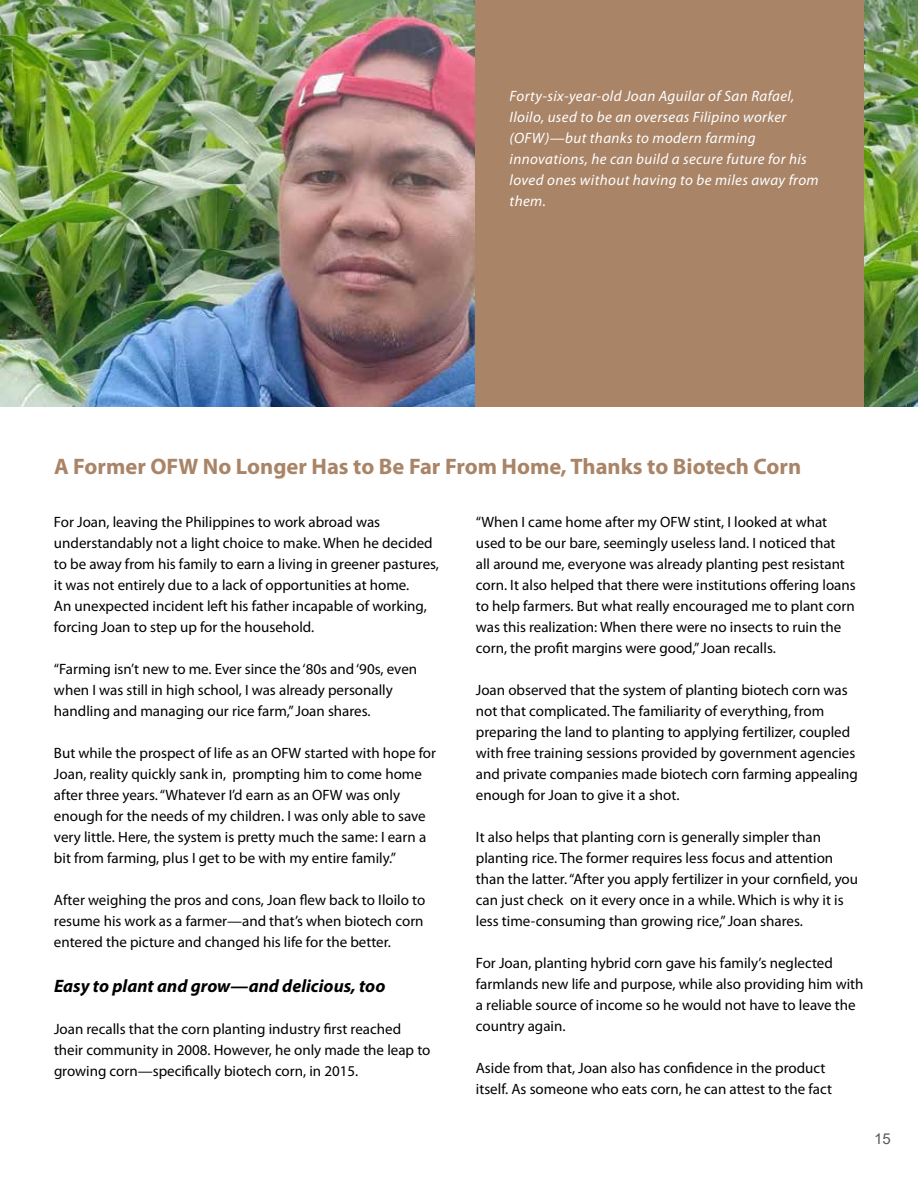
<style>
.page{position:relative;width:918px;height:1188px;background:#fff}
.page>*{position:absolute;margin:0;border:0;box-sizing:border-box;transform-origin:0 0}
.t1{font:700 22.5px "Myriad Pro";color:#a98467}
.t2{font:italic 700 18px "Myriad Pro";color:#000}
.t3{font:15px/21px "Myriad Pro";color:#000}
.t4{font:italic 15px/21px "Myriad Pro";letter-spacing:.025em;color:#fff}
.t5{font:15px "Arial";color:#58595b}
</style>
<div class="page">
<img style="left:0;top:0;width:476px;height:407px">
<img style="left:864px;top:0;width:54px;height:407px">
<div style="left:476px;top:0;width:388px;height:407px;background:#a98467"></div>
<p class="t4" style="left:510px;top:85px;width:311px">Forty-six-year-old Joan Aguilar of San Rafael, Iloilo, used to be an overseas Filipino worker (OFW)—but thanks to modern farming innovations, he can build a secure future for his loved ones without having to be miles away from them.</p>
<h1 class="t1" style="left:54px;top:451px;width:749px">A Former OFW No Longer Has to Be Far From Home, Thanks to Biotech Corn</h1>
<p class="t3" style="left:54px;top:512px;width:387px">For Joan, leaving the Philippines to work abroad was understandably not a light choice to make. When he decided to be away from his family to earn a living in greener pastures, it was not entirely due to a lack of opportunities at home.<br>An unexpected incident left his father incapable of working, forcing Joan to step up for the household.</p>
<p class="t3" style="left:54px;top:659px;width:365px">“Farming isn’t new to me. Ever since the ‘80s and ‘90s, even when I was still in high school, I was already personally handling and managing our rice farm,” Joan shares.</p>
<p class="t3" style="left:54px;top:743px;width:384px">But while the prospect of life as an OFW started with hope for Joan, reality quickly sank in, prompting him to come home after three years. “Whatever I’d earn as an OFW was only enough for the needs of my children. I was only able to save very little. Here, the system is pretty much the same: I earn a bit from farming, plus I get to be with my entire family.”</p>
<p class="t3" style="left:54px;top:890px;width:373px;text-align:justify">After weighing the pros and cons, Joan flew back to Iloilo to resume his work as a farmer—and that’s when biotech corn entered the picture and changed his life for the better.</p>
<p class="t2" style="left:54px;top:975px;width:333px">Easy to plant and grow—and delicious, too</p>
<p class="t3" style="left:54px;top:1019px;width:378px">Joan recalls that the corn planting industry first reached their community in 2008. However, he only made the leap to growing corn—specifically biotech corn, in 2015.</p>
<p class="t3" style="left:476px;top:512px;width:381px">“When I came home after my OFW stint, I looked at what used to be our bare, seemingly useless land. I noticed that<br>all around me, everyone was already planting pest resistant corn. It also helped that there were institutions offering loans to help farmers. But what really encouraged me to plant corn was this realization: When there were no insects to ruin the corn, the profit margins were good,” Joan recalls.</p>
<p class="t3" style="left:476px;top:680px;width:384px">Joan observed that the system of planting biotech corn was not that complicated. The familiarity of everything, from preparing the land to planting to applying fertilizer, coupled with free training sessions provided by government agencies and private companies made biotech corn farming appealing enough for Joan to give it a shot.</p>
<p class="t3" style="left:476px;top:827px;width:384px">It also helps that planting corn is generally simpler than planting rice. The former requires less focus and attention than the latter. “After you apply fertilizer in your cornfield, you can just check on it every once in a while. Which is why it is less time-consuming than growing rice,” Joan shares.</p>
<p class="t3" style="left:476px;top:953px;width:389px">For Joan, planting hybrid corn gave his family’s neglected farmlands new life and purpose, while also providing him with a reliable source of income so he would not have to leave the country again.</p>
<p class="t3" style="left:476px;top:1058px;width:358px">Aside from that, Joan also has confidence in the product itself. As someone who eats corn, he can attest to the fact</p>
<p class="t5" style="left:874px;top:1128px;width:18px">15</p>
</div>
